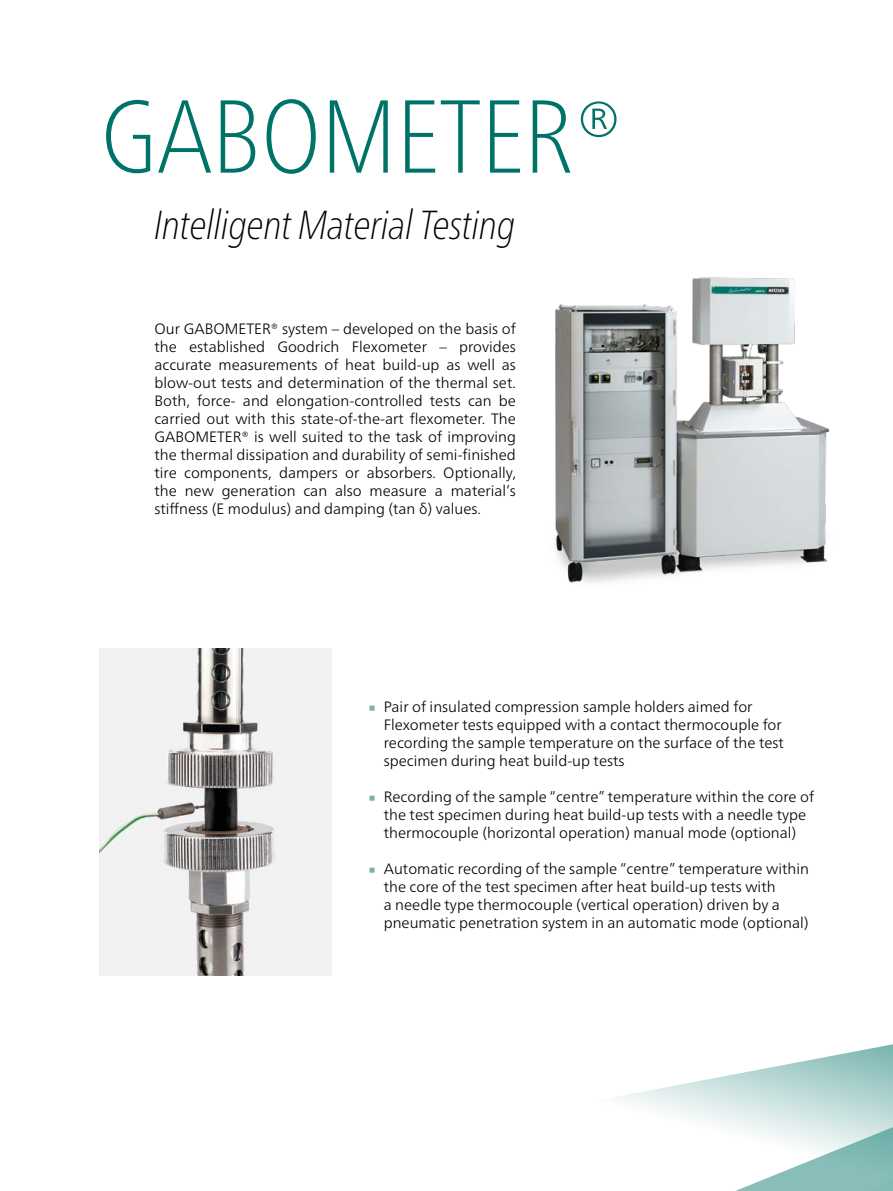
<style>
.page{position:relative;width:893px;height:1191px;background:#fff}
.page>*{position:absolute;margin:0;border:0;box-sizing:border-box;transform-origin:0 0}
.Headline_n{font:100 condensed 103.5px "Frutiger Neue LTW1 G";color:#007369}
.t1{font:45px "Frutiger Neue LTW1 G";color:#7cb1ad}
.Headline_n-2{font:italic 100 condensed 40.5px "Frutiger Neue LTW1 G";color:#000}
.Fließtext_en_n{font:300 15px/18px "Frutiger Neue LTW1 G";color:#000}
</style>
<div class="page">
<svg style="left:615px;top:1083px;width:72px;height:33px"></svg>
<svg style="left:687px;top:1044px;width:206px;height:147px"></svg>
<img style="left:555px;top:277px;width:274px;height:306px">
<img style="left:99px;top:649px;width:233px;height:326px">
<p class="Headline_n" style="left:101px;top:61px;width:525px">GABOMETER®</p>
<p class="Headline_n-2" style="left:155px;top:196px;width:362px">Intelligent Material Testing</p>
<p class="Fließtext_en_n" style="left:154px;top:319px;width:363px;text-align:justify">Our GABOMETER® system – developed on the basis of the established Goodrich Flexometer – provides accurate measurements of heat build-up as well as blow-out tests and determination of the thermal set.<br>Both, force- and elongation-controlled tests can be carried out with this state-of-the-art flexometer. The GABOMETER® is well suited to the task of improving the thermal dissipation and durability of semi-finished tire components, dampers or absorbers. Optionally, the new generation can also measure a material’s stiffness (E modulus) and damping (tan δ) values.</p>
<p class="t1" style="left:367px;top:677px;width:12px">∙</p>
<p class="Fließtext_en_n" style="left:384px;top:697px;width:402px">Pair of insulated compression sample holders aimed for Flexometer tests equipped with a contact thermocouple for recording the sample temperature on the surface of the test specimen during heat build-up tests</p>
<p class="t1" style="left:367px;top:767px;width:12px">∙</p>
<p class="Fließtext_en_n" style="left:384px;top:787px;width:432px">Recording of the sample “centre” temperature within the core of the test specimen during heat build-up tests with a needle type thermocouple (horizontal operation) manual mode (optional)</p>
<p class="t1" style="left:367px;top:839px;width:12px">∙</p>
<p class="Fließtext_en_n" style="left:384px;top:859px;width:427px">Automatic recording of the sample “centre” temperature within the core of the test specimen after heat build-up tests with<br>a needle type thermocouple (vertical operation) driven by a pneumatic penetration system in an automatic mode (optional)</p>
</div>
